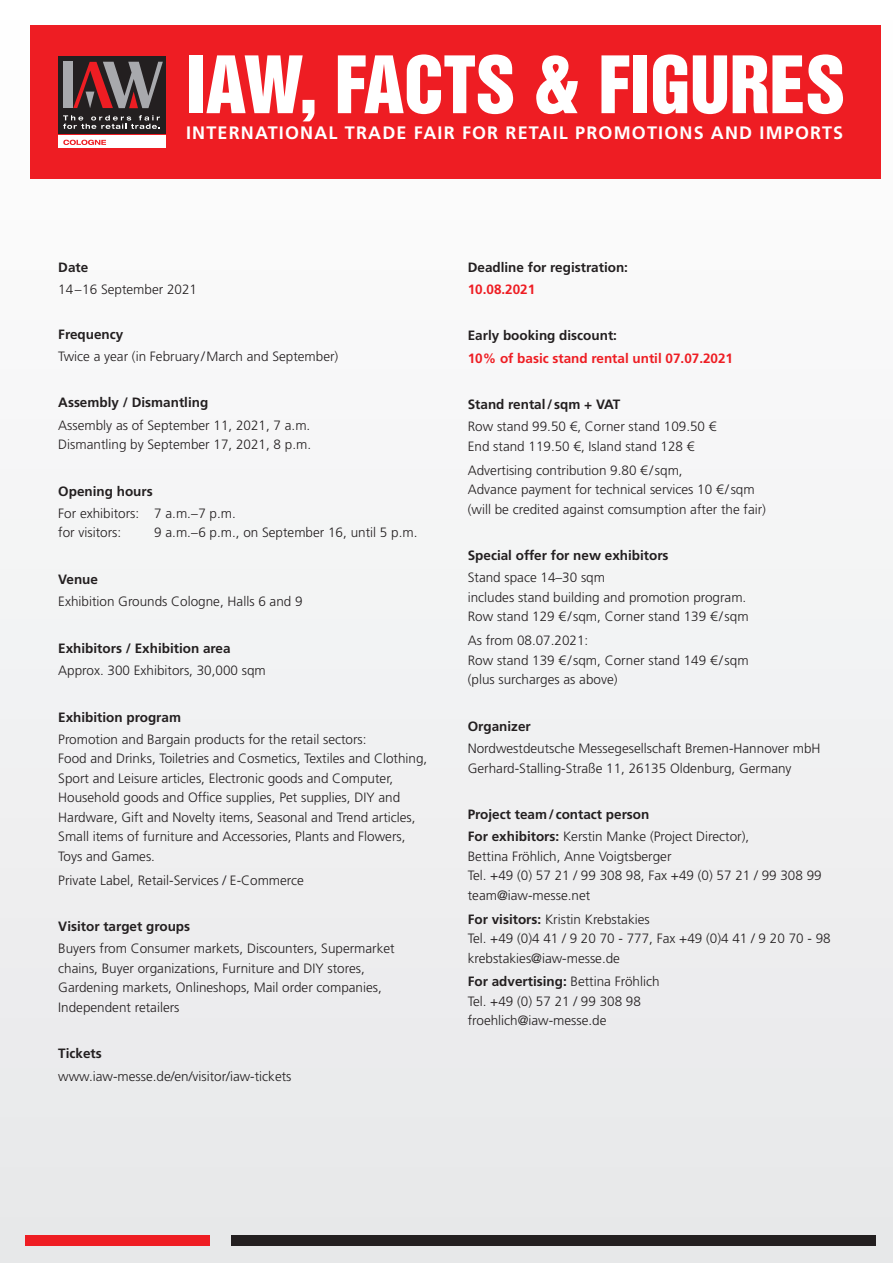
<style>
.page{position:relative;width:893px;height:1263px;background:#f1f2f3}
.page>*{position:absolute;margin:0;border:0;box-sizing:border-box;transform-origin:0 0}
.Fließtext_neu{font:72.3px "Helvetica Inserat LT Pro";letter-spacing:-.005em;color:#fff}
.Fließtext_neu-2{font:700 18px "Frutiger LT Pro";letter-spacing:.065em;color:#fff}
.Fließtext_neu-3{font:300 13.5px/19.5px "Frutiger LT Std";color:#231f20}
.head_k{font:700 13.5px "Frutiger LT Std";color:#231f20}
.Fließtext_neu-4{font:700 13.5px "Frutiger LT Std";color:#ee1d23}
.Fließtext_neu-5{font:700 13.5px "Frutiger LT Std";color:#231f20}
.s1{font-weight:700}
</style>
<div class="page">
<div style="left:30px;top:26px;width:850px;height:153px;background:#ee1d23"></div>
<div style="left:26px;top:1235px;width:184px;height:11px;background:#ee1d23"></div>
<div style="left:232px;top:1235px;width:644px;height:11px;background:#231f20"></div>
<div style="left:58px;top:56px;width:107px;height:77px;background:#231f20"></div>
<div style="left:58px;top:136px;width:107px;height:12px;background:#fff"></div>
<div style="left:63px;top:62px;width:10px;height:46px;background:#a8a9ad"></div>
<svg style="left:73px;top:62px;width:90px;height:46px"></svg>
<svg style="left:63px;top:115px;width:97px;height:14px"></svg>
<svg style="left:63px;top:140px;width:43px;height:5px"></svg>
<p class="Fließtext_neu" style="left:186px;top:42px;width:661px">IAW, FACTS &amp; FIGURES</p>
<p class="Fließtext_neu-2" style="left:186px;top:122px;width:658px">INTERNATIONAL TRADE FAIR FOR RETAIL PROMOTIONS AND IMPORTS</p>
<p class="head_k" style="left:58px;top:259px;width:32px">Date</p>
<p class="Fließtext_neu-3" style="left:58px;top:280px;width:140px">14–16 September 2021</p>
<p class="Fließtext_neu-5" style="left:58px;top:326px;width:67px">Frequency</p>
<p class="Fließtext_neu-3" style="left:58px;top:347px;width:282px">Twice a year (in February /March and September)</p>
<p class="head_k" style="left:58px;top:395px;width:152px">Assembly / Dismantling</p>
<p class="Fließtext_neu-3" style="left:58px;top:415px;width:254px">Assembly as of September 11, 2021, 7 a.m.<br>Dismantling by September 17, 2021, 8 p.m.</p>
<p class="head_k" style="left:58px;top:483px;width:96px">Opening hours</p>
<p class="Fließtext_neu-3" style="left:58px;top:504px;width:179px">For exhibitors: 7 a.m.–7 p.m. for visitors:</p>
<p class="Fließtext_neu-3" style="left:154px;top:523px;width:265px">9 a.m.–6 p.m., on September 16, until 5 p.m.</p>
<p class="head_k" style="left:58px;top:571px;width:41px">Venue</p>
<p class="Fließtext_neu-3" style="left:58px;top:592px;width:246px">Exhibition Grounds Cologne, Halls 6 and 9</p>
<p class="head_k" style="left:58px;top:640px;width:174px">Exhibitors / Exhibition area</p>
<p class="Fließtext_neu-3" style="left:58px;top:661px;width:209px">Approx. 300 Exhibitors, 30,000 sqm</p>
<p class="head_k" style="left:58px;top:709px;width:124px">Exhibition program</p>
<p class="Fließtext_neu-3" style="left:58px;top:729px;width:371px">Promotion and Bargain products for the retail sectors:<br>Food and Drinks, Toiletries and Cosmetics, Textiles and Clothing, Sport and Leisure articles, Electronic goods and Computer, Household goods and Office supplies, Pet supplies, DIY and Hardware, Gift and Novelty items, Seasonal and Trend articles, Small items of furniture and Accessories, Plants and Flowers, Toys and Games.</p>
<p class="Fließtext_neu-3" style="left:58px;top:870px;width:247px">Private Label, Retail-Services / E-Commerce</p>
<p class="head_k" style="left:58px;top:918px;width:133px">Visitor target groups</p>
<p class="Fließtext_neu-3" style="left:58px;top:939px;width:338px">Buyers from Consumer markets, Discounters, Supermarket chains, Buyer organizations, Furniture and DIY stores, Gardening markets, Onlineshops, Mail order companies, Independent retailers</p>
<p class="head_k" style="left:58px;top:1046px;width:45px">Tickets</p>
<p class="Fließtext_neu-3" style="left:58px;top:1066px;width:235px">www.iaw-messe.de/en/visitor/iaw-tickets</p>
<p class="Fließtext_neu-5" style="left:468px;top:259px;width:162px">Deadline for registration:</p>
<p class="Fließtext_neu-4" style="left:468px;top:281px;width:69px">10.08.2021</p>
<p class="head_k" style="left:468px;top:328px;width:151px">Early booking discount:</p>
<p class="Fließtext_neu-4" style="left:468px;top:350px;width:267px">10% of basic stand rental until 07.07.2021</p>
<p class="head_k" style="left:468px;top:397px;width:154px">Stand rental/ sqm + VAT</p>
<p class="Fließtext_neu-3" style="left:468px;top:417px;width:250px">Row stand 99.50 €, Corner stand 109.50 €<br>End stand 119.50 €, Island stand 128 €</p>
<p class="Fließtext_neu-3" style="left:468px;top:460px;width:300px">Advertising contribution 9.80 €/sqm,<br>Advance payment for technical services 10 €/sqm (will be credited against comsumption after the fair)</p>
<p class="head_k" style="left:468px;top:548px;width:202px">Special offer for new exhibitors</p>
<p class="Fließtext_neu-3" style="left:468px;top:568px;width:282px">Stand space 14–30 sqm<br>includes stand building and promotion program.<br>Row stand 129 €/sqm, Corner stand 139 €/sqm</p>
<p class="Fließtext_neu-3" style="left:468px;top:631px;width:282px">As from 08.07.2021:<br>Row stand 139 €/sqm, Corner stand 149 €/sqm (plus surcharges as above)</p>
<p class="head_k" style="left:468px;top:718px;width:65px">Organizer</p>
<p class="Fließtext_neu-3" style="left:468px;top:739px;width:354px">Nordwestdeutsche Messegesellschaft Bremen-Hannover mbH<br>Gerhard-Stalling-Straße 11, 26135 Oldenburg, Germany</p>
<p class="head_k" style="left:468px;top:806px;width:183px">Project team/ contact person</p>
<p class="Fließtext_neu-3" style="left:468px;top:827px;width:355px"><span class="s1">For exhibitors:</span> Kerstin Manke (Project Director),<br>Bettina Fröhlich, Anne Voigtsberger<br>Tel. +49 (0) 57 21 / 99 308 98, Fax +49 (0) 57 21 / 99 308 99 team@iaw-messe.net</p>
<p class="Fließtext_neu-3" style="left:468px;top:909px;width:364px"><span class="s1">For visitors:</span> Kristin Krebstakies<br>Tel. +49 (0)4 41 / 9 20 70 - 777, Fax +49 (0)4 41 / 9 20 70 - 98 krebstakies@iaw-messe.de</p>
<p class="Fließtext_neu-3" style="left:468px;top:972px;width:193px"><span class="s1">For advertising:</span> Bettina Fröhlich<br>Tel. +49 (0) 57 21 / 99 308 98 froehlich@iaw-messe.de</p>
</div>
